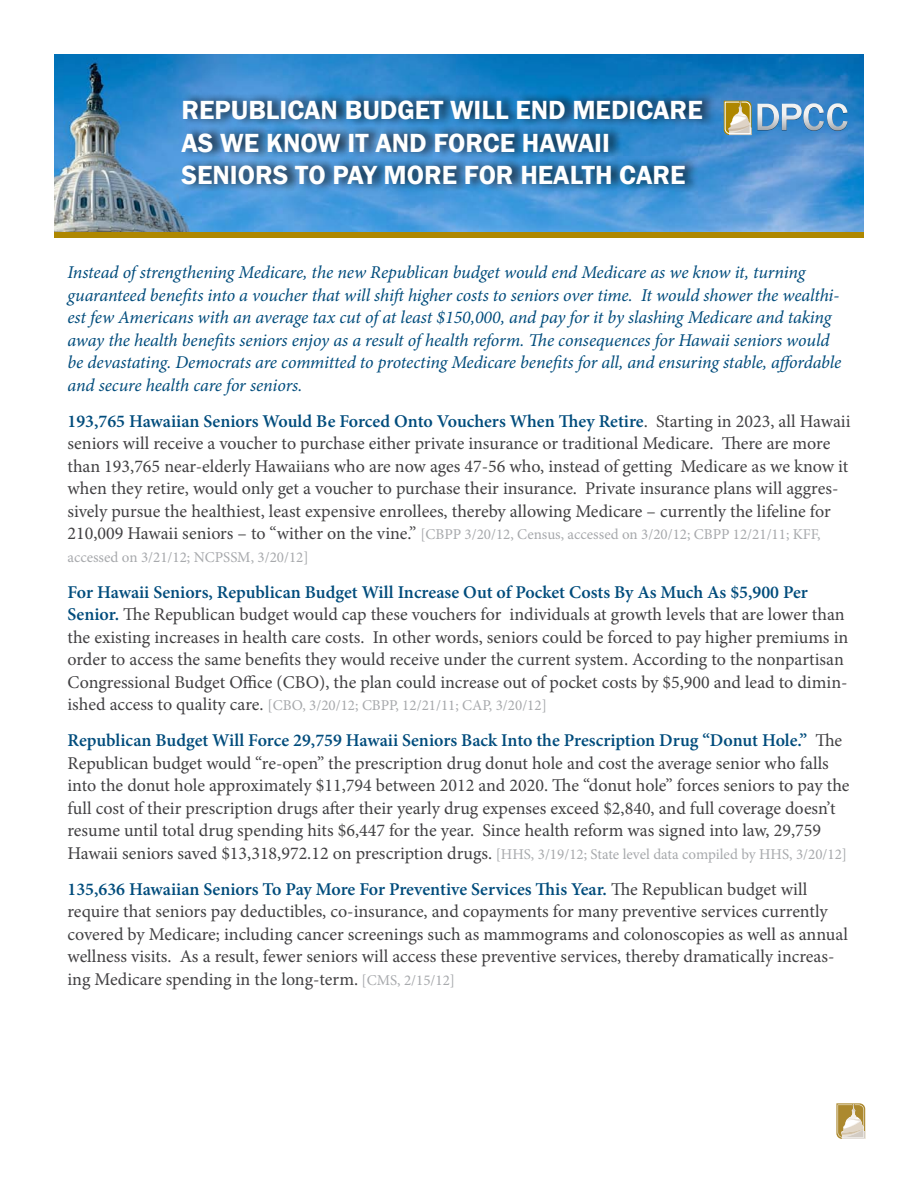
<style>
.page{position:relative;width:918px;height:1188px;background:#fff}
.page>*{position:absolute;margin:0;border:0;box-sizing:border-box;transform-origin:0 0}
.t1{font:600 27px/32.4px "Franklin Gothic";color:#fff}
.t2{font:18px/22.5px "Minion Pro";color:#414042}
.t3{font:italic 18px/22.5px "Minion Pro";letter-spacing:-.01em;color:#004c7c}
.t4{font:15px/22.5px "Minion Pro";color:#a7a9ac}
.s1{font-weight:600;color:#004c7c}
.s2{font-size:18px;color:#414042}
.s3{font-size:15px;color:#a7a9ac}
</style>
<div class="page">
<svg style="left:836px;top:1103px;width:30px;height:36px"></svg>
<img style="left:54px;top:54px;width:810px;height:178px">
<div style="left:181px;top:93px;width:536px;height:99px;background:#000;opacity:.75"></div>
<div style="left:54px;top:232px;width:810px;height:5px;background:#ae8700"></div>
<svg style="left:724px;top:101px;width:124px;height:34px;background:#7fa4b9"></svg>
<h1 class="t1" style="left:181px;top:95px;width:523px">REPUBLICAN BUDGET WILL END MEDICARE<br>AS WE KNOW IT AND FORCE HAWAII<br>SENIORS TO PAY MORE FOR HEALTH CARE</h1>
<p class="t3" style="left:68px;top:261px;width:775px">Instead of strengthening Medicare, the new Republican budget would end Medicare as we know it, turning guaranteed benefits into a voucher that will shift higher costs to seniors over time. It would shower the wealthi&shy;est few Americans with an average tax cut of at least $150,000, and pay for it by slashing Medicare and taking away the health benefits seniors enjoy as a result of health reform. The consequences for Hawaii seniors would be devastating. Democrats are committed to protecting Medicare benefits for all, and ensuring stable, affordable and secure health care for seniors.</p>
<p class="t2" style="left:68px;top:410px;width:785px"><span class="s1">193,765 Hawaiian Seniors Would Be Forced Onto Vouchers When They Retire</span>. Starting in 2023, all Hawaii seniors will receive a voucher to purchase either private insurance or traditional Medicare. There are more than 193,765 near-elderly Hawaiians who are now ages 47-56 who, instead of getting Medicare as we know it when they retire, would only get a voucher to purchase their insurance. Private insurance plans will aggres&shy;sively pursue the healthiest, least expensive enrollees, thereby allowing Medicare – currently the lifeline for</p>
<p class="t4" style="left:68px;top:523px;width:755px"><span class="s2">210,009 Hawaii seniors – to “wither on the vine.”</span> [CBPP 3/20/12, Census, accessed on 3/20/12; CBPP 12/21/11; KFF, accessed on 3/21/12; NCPSSM, 3/20/12]</p>
<p class="t2" style="left:68px;top:581px;width:782px"><span class="s1">For Hawaii Seniors, Republican Budget Will Increase Out of Pocket Costs By As Much As $5,900 Per Senior.</span> The Republican budget would cap these vouchers for individuals at growth levels that are lower than the existing increases in health care costs. In other words, seniors could be forced to pay higher premiums in order to access the same benefits they would receive under the current system. According to the nonpartisan Congressional Budget Office (CBO), the plan could increase out of pocket costs by $5,900 and lead to dimin-</p>
<p class="t4" style="left:68px;top:694px;width:481px"><span class="s2">ished access to quality care.</span> [CBO, 3/20/12; CBPP, 12/21/11; CAP, 3/20/12]</p>
<p class="t2" style="left:68px;top:729px;width:784px"><span class="s1">Republican Budget Will Force 29,759 Hawaii Seniors Back Into the Prescription Drug “Donut Hole.”</span> The Republican budget would “re-open” the prescription drug donut hole and cost the average senior who falls into the donut hole approximately $11,794 between 2012 and 2020. The “donut hole” forces seniors to pay the full cost of their prescription drugs after their yearly drug expenses exceed $2,840, and full coverage doesn’t resume until total drug spending hits $6,447 for the year. Since health reform was signed into law, 29,759<br>Hawaii seniors saved $13,318,972.12 on prescription drugs. <span class="s3">[HHS, 3/19/12; State level data compiled by HHS, 3/20/12]</span></p>
<p class="t2" style="left:68px;top:878px;width:782px"><span class="s1">135,636 Hawaiian Seniors To Pay More For Preventive Services This Year.</span> The Republican budget will require that seniors pay deductibles, co-insurance, and copayments for many preventive services currently covered by Medicare; including cancer screenings such as mammograms and colonoscopies as well as annual wellness visits. As a result, fewer seniors will access these preventive services, thereby dramatically increas&shy;ing Medicare spending in the long-term. <span class="s3">[CMS, 2/15/12]</span></p>
</div>
